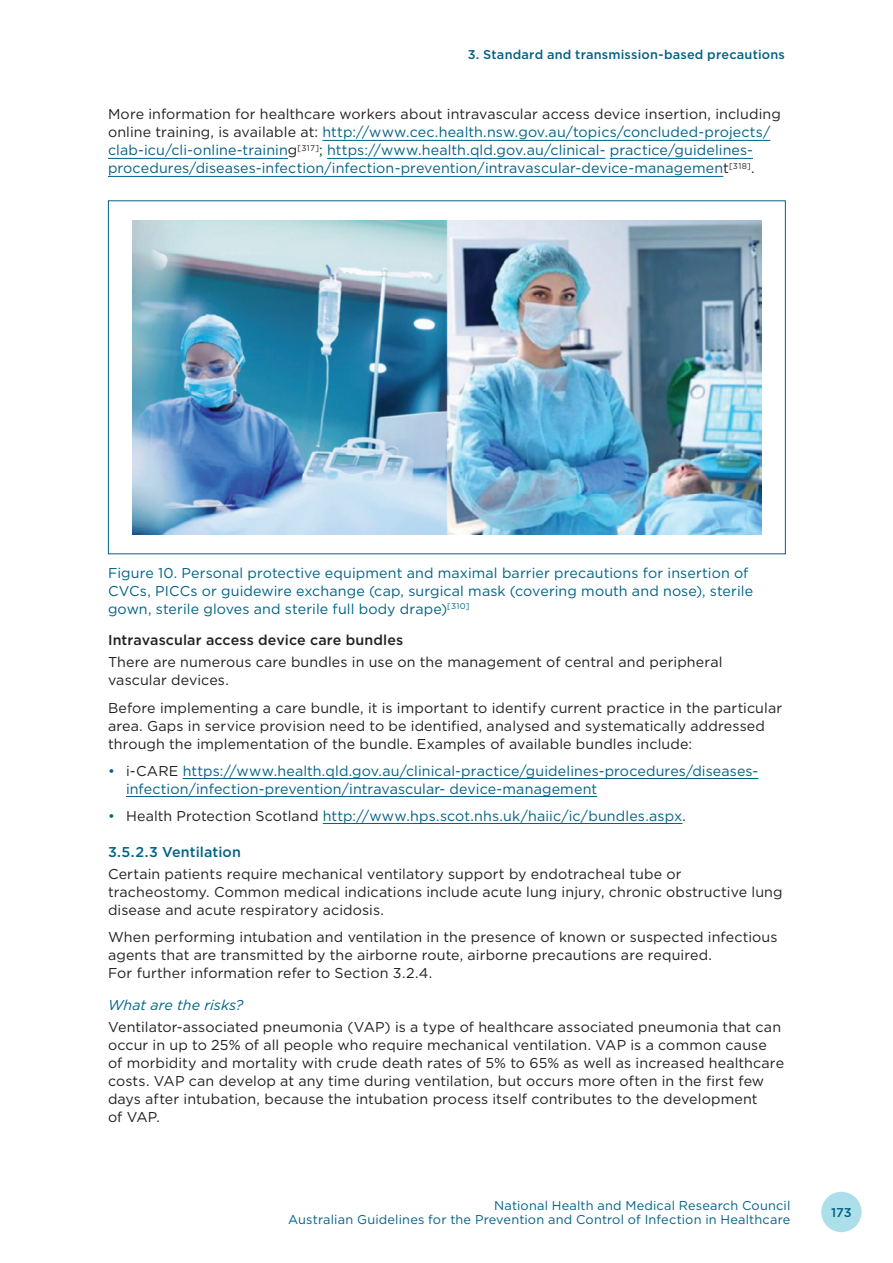
<style>
.page{position:relative;width:893px;height:1263px;background:#fff}
.page>*{position:absolute;margin:0;border:0;box-sizing:border-box;transform-origin:0 0}
.Body{font:14.25px/18px "Gotham";letter-spacing:.01em;color:#231f20}
.Body-2{font:14.25px/18px "Gotham";letter-spacing:.005em;color:#006285}
.Table_Figure_Heading{font:14.25px/18px "Gotham";letter-spacing:.01em;color:#006285}
.Heading_6{font:500 14.25px "Gotham";letter-spacing:.01em;color:#231f20}
.Heading_4_Numbered_2{font:500 14.25px "Gotham";letter-spacing:.005em;color:#006285}
.Heading_5{font:italic 14.25px "Gotham";letter-spacing:.005em;color:#006285}
.t1{font:12.75px/13.5px "Gotham";letter-spacing:.015em;color:#006285;text-align:right}
.t2{font:500 12.75px "Gotham";letter-spacing:.015em;color:#006285}
.s1{color:#231f20}
</style>
<div class="page">
<div style="left:821px;top:1192px;width:41px;height:40px;background:#addfeb;border-radius:50%"></div>
<hr style="left:322px;top:140px;width:448px;height:1px;background:#006285">
<hr style="left:108px;top:158px;width:180px;height:1px;background:#006285">
<hr style="left:327px;top:158px;width:278px;height:1px;background:#006285">
<hr style="left:610px;top:158px;width:143px;height:1px;background:#006285">
<hr style="left:108px;top:176px;width:615px;height:1px;background:#006285">
<hr style="left:183px;top:778px;width:575px;height:1px;background:#006285">
<hr style="left:126px;top:796px;width:471px;height:1px;background:#006285">
<hr style="left:323px;top:823px;width:359px;height:1px;background:#006285">
<img style="left:132px;top:220px;width:629px;height:314px">
<p class="t2" style="left:468px;top:46px;width:319px">3. Standard and transmission-based precautions</p>
<p class="Body-2" style="left:108px;top:105px;width:674px"><span class="s1">More information for healthcare workers about intravascular access device insertion, including online training, is available at:</span> http://www.cec.health.nsw.gov.au/topics/concluded-projects/ clab-icu/cli-online-trainin<span class="s1">g</span><sup>[317]</sup><span class="s1">;</span> https://www.health.qld.gov.au/clinical- practice/guidelines&shy;procedures/diseases-infection/infection-prevention/intravascular-device-managemen<span class="s1">t</span><sup>[318]</sup><span class="s1">.</span></p>
<p class="Table_Figure_Heading" style="left:108px;top:563px;width:647px">Figure 10. Personal protective equipment and maximal barrier precautions for insertion of<br>CVCs, PICCs or guidewire exchange (cap, surgical mask (covering mouth and nose), sterile gown, sterile gloves and sterile full body drape)<sup>[310]</sup></p>
<h3 class="Heading_6" style="left:108px;top:631px;width:297px">Intravascular access device care bundles</h3>
<p class="Body" style="left:108px;top:653px;width:616px">There are numerous care bundles in use on the management of central and peripheral vascular devices.</p>
<p class="Body" style="left:108px;top:698px;width:676px">Before implementing a care bundle, it is important to identify current practice in the particular area. Gaps in service provision need to be identified, analysed and systematically addressed through the implementation of the bundle. Examples of available bundles include:</p>
<p class="Body-2" style="left:126px;top:761px;width:634px;text-indent:-18px">• <span class="s1">i-CARE</span> https://www.health.qld.gov.au/clinical-practice/guidelines-procedures/diseases&shy;infection/infection-prevention/intravascular- device-management</p>
<p class="Body-2" style="left:108px;top:806px;width:579px">• <span class="s1">Health Protection Scotland</span> http://www.hps.scot.nhs.uk/haiic/ic/bundles.aspx<span class="s1">.</span></p>
<h4 class="Heading_4_Numbered_2" style="left:108px;top:842px;width:134px">3.5.2.3 Ventilation</h4>
<p class="Body" style="left:108px;top:865px;width:676px">Certain patients require mechanical ventilatory support by endotracheal tube or tracheostomy. Common medical indications include acute lung injury, chronic obstructive lung disease and acute respiratory acidosis.</p>
<p class="Body" style="left:108px;top:928px;width:671px">When performing intubation and ventilation in the presence of known or suspected infectious agents that are transmitted by the airborne route, airborne precautions are required.<br>For further information refer to Section 3.2.4.</p>
<p class="Heading_5" style="left:108px;top:995px;width:137px">What are the risks?</p>
<p class="Body" style="left:108px;top:1018px;width:678px">Ventilator-associated pneumonia (VAP) is a type of healthcare associated pneumonia that can occur in up to 25% of all people who require mechanical ventilation. VAP is a common cause of morbidity and mortality with crude death rates of 5% to 65% as well as increased healthcare costs. VAP can develop at any time during ventilation, but occurs more often in the first few days after intubation, because the intubation process itself contributes to the development<br>of VAP.</p>
<p class="t1" style="left:288px;top:1199px;width:504px">National Health and Medical Research Council<br>Australian Guidelines for the Prevention and Control of Infection in Healthcare</p>
<p class="t2" style="left:831px;top:1204px;width:22px">173</p>
</div>
